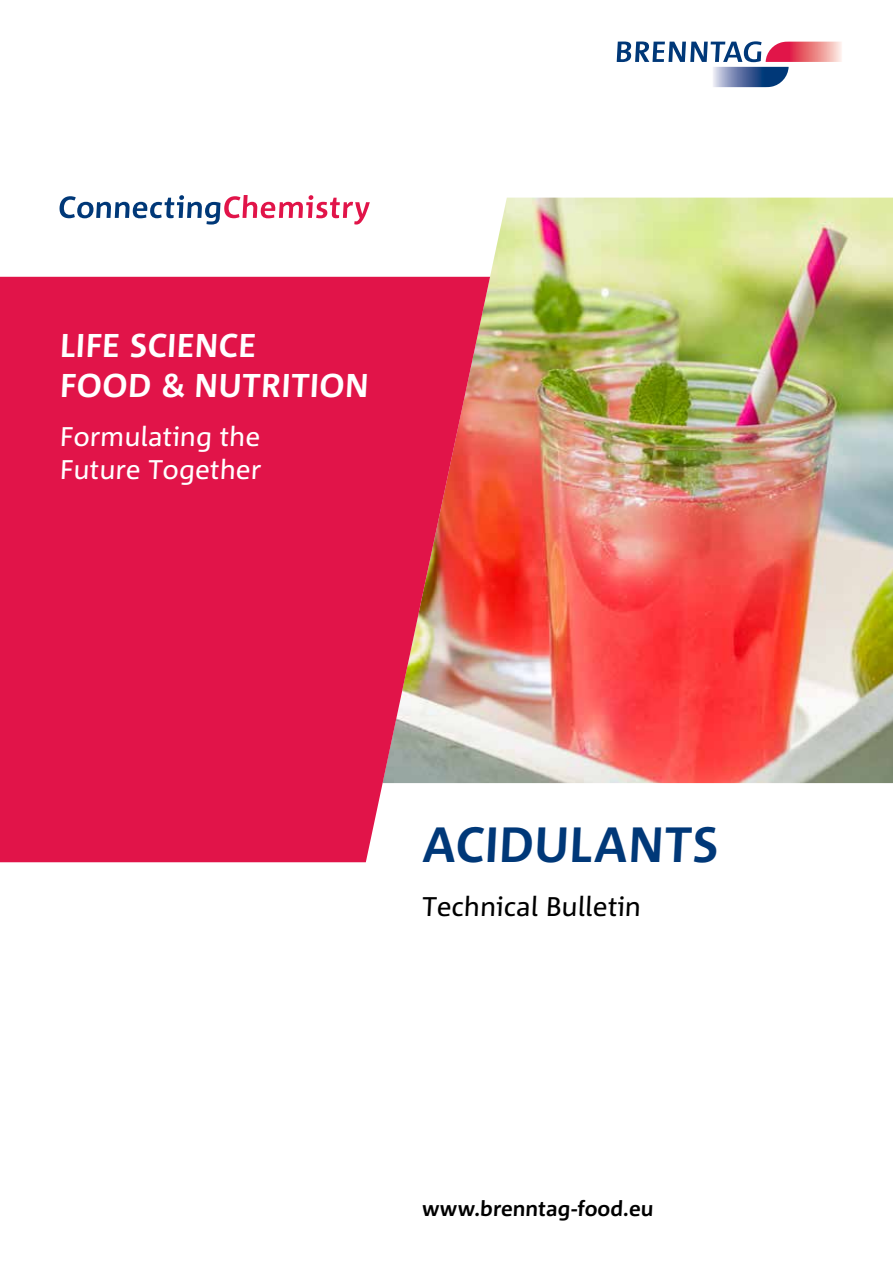
<style>
.page{position:relative;width:893px;height:1263px;background:#fff}
.page>*{position:absolute;margin:0;border:0;box-sizing:border-box;transform-origin:0 0}
.t1{font:700 49.5px "Corpid E1 s";color:#003878}
.t2{font:700 33px/39.6px "Corpid E1 s";color:#fff}
.t3{font:27px/32.4px "Corpid E1 s";color:#fff}
.t4{font:27px "Corpid E1 s";color:#000}
.t5{font:700 21.15px "Corpid E1 s";color:#000}
</style>
<div class="page">
<img style="left:382px;top:198px;width:511px;height:585px">
<svg style="left:0;top:277px;width:490px;height:585px;background:#e02753"></svg>
<svg style="left:59px;top:195px;width:311px;height:30px"></svg>
<svg style="left:617px;top:41px;width:225px;height:46px"></svg>
<p class="t2" style="left:60px;top:325px;width:313px">LIFE SCIENCE<br>FOOD &amp; NUTRITION</p>
<p class="t3" style="left:60px;top:420px;width:204px">Formulating the<br>Future Together</p>
<h1 class="t1" style="left:422px;top:814px;width:302px">ACIDULANTS</h1>
<p class="t4" style="left:422px;top:890px;width:222px">Technical Bulletin</p>
<p class="t5" style="left:422px;top:1195px;width:234px">www.brenntag-food.eu</p>
</div>
